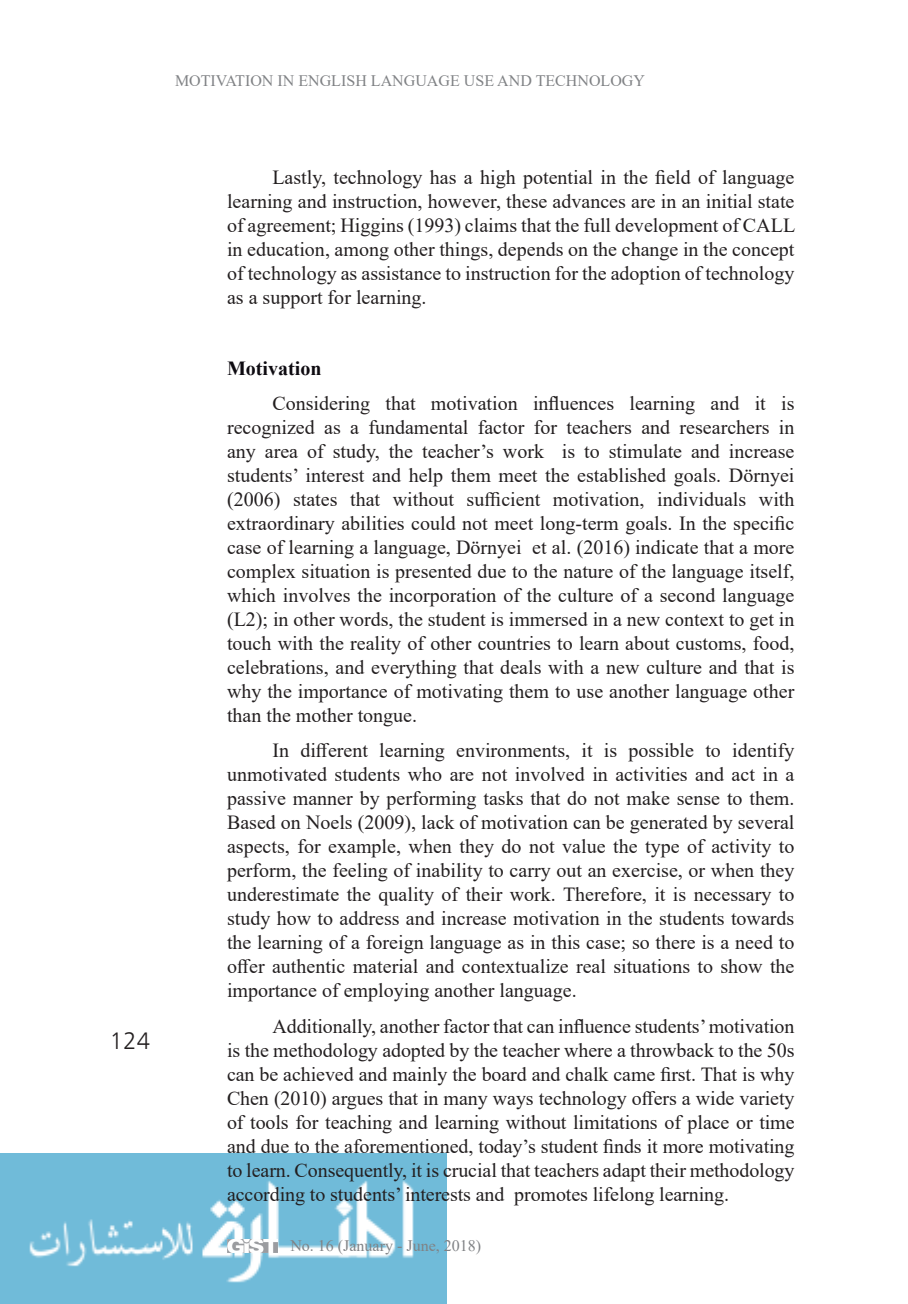
<style>
.page{position:relative;width:908px;height:1304px;background:#fff}
.page>*{position:absolute;margin:0;border:0;box-sizing:border-box;transform-origin:0 0}
.t1{font:24px "Humanist 777 BT Light B";color:#231f20}
.t2{font:20px/24px "Times New Roman";color:#231f20;text-align:justify}
.t3{font:700 20px "Times New Roman";color:#0e0b11}
.t4{font:16px "Times New Roman";color:#808285}
</style>
<div class="page">
<img style="left:0;top:1154px;width:446px;height:150px">
<img style="left:227px;top:1239px;width:51px;height:13px">
<p class="t4" style="left:175px;top:69px;width:471px">MOTIVATION IN ENGLISH LANGUAGE USE AND TECHNOLOGY</p>
<p class="t1" style="left:110px;top:1026px;width:42px">124</p>
<p class="t2" style="left:227px;top:165px;width:569px;text-indent:45px">Lastly, technology has a high potential in the field of language learning and instruction, however, these advances are in an initial state of agreement; Higgins (1993) claims that the full development of CALL in education, among other things, depends on the change in the concept of technology as assistance to instruction for the adoption of technology as a support for learning.</p>
<p class="t3" style="left:227px;top:354px;width:96px">Motivation</p>
<p class="t2" style="left:227px;top:391px;width:568px;text-indent:45px">Considering that motivation influences learning and it is recognized as a fundamental factor for teachers and researchers in any area of study, the teacher’s work is to stimulate and increase students’ interest and help them meet the established goals. Dörnyei (2006) states that without sufficient motivation, individuals with extraordinary abilities could not meet long-term goals. In the specific case of learning a language, Dörnyei et al. (2016) indicate that a more complex situation is presented due to the nature of the language itself, which involves the incorporation of the culture of a second language (L2); in other words, the student is immersed in a new context to get in touch with the reality of other countries to learn about customs, food, celebrations, and everything that deals with a new culture and that is why the importance of motivating them to use another language other than the mother tongue.</p>
<p class="t2" style="left:227px;top:738px;width:568px;text-indent:45px">In different learning environments, it is possible to identify unmotivated students who are not involved in activities and act in a passive manner by performing tasks that do not make sense to them.<br>Based on Noels (2009), lack of motivation can be generated by several aspects, for example, when they do not value the type of activity to perform, the feeling of inability to carry out an exercise, or when they underestimate the quality of their work. Therefore, it is necessary to study how to address and increase motivation in the students towards the learning of a foreign language as in this case; so there is a need to offer authentic material and contextualize real situations to show the importance of employing another language.</p>
<p class="t2" style="left:227px;top:1013px;width:569px;text-indent:45px">Additionally, another factor that can influence students’ motivation is the methodology adopted by the teacher where a throwback to the 50s can be achieved and mainly the board and chalk came first. That is why Chen (2010) argues that in many ways technology offers a wide variety of tools for teaching and learning without limitations of place or time and due to the aforementioned, today’s student finds it more motivating to learn. Consequently, it is crucial that teachers adapt their methodology according to students’ interests and promotes lifelong learning.</p>
<p class="t4" style="left:290px;top:1235px;width:192px">No. 16 (January - June, 2018)</p>
</div>
